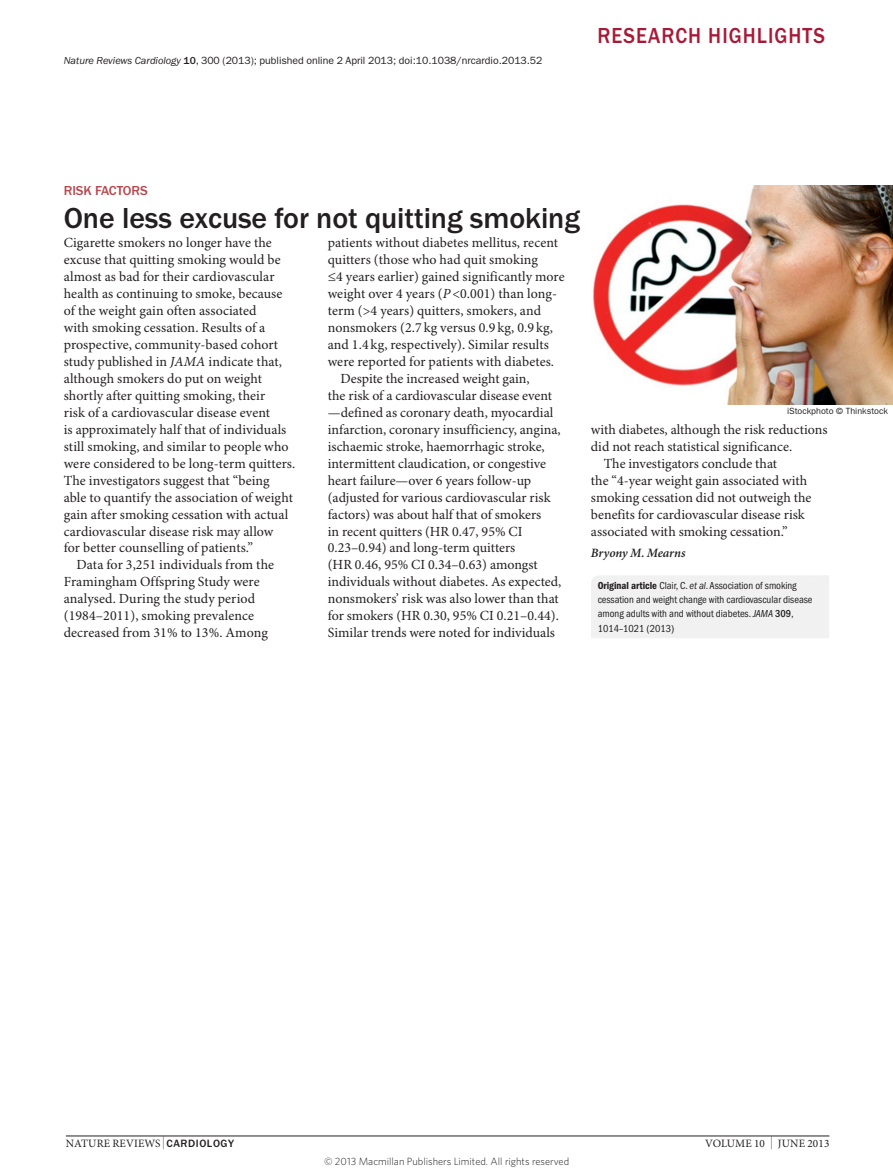
<style>
.page{position:relative;width:893px;height:1174px;background:#fff}
.page>*{position:absolute;margin:0;border:0;box-sizing:border-box;transform-origin:0 0}
.Title{font:500 30px "ITC Franklin Gothic Std";letter-spacing:-.005em;color:#231f20}
.t1{font:500 22.5px "ITC Franklin Gothic Std";letter-spacing:.05em;color:#a71a37;scale:.9 1}
.Body_text{font:13.95px/17px "Minion Pro";color:#231f20}
.Body_first{font:13.95px/17px "Minion Pro";letter-spacing:.005em;color:#231f20}
.Strapline{font:500 13.5px "ITC Franklin Gothic Std";letter-spacing:-.005em;color:#b44a50}
.Authors{font:italic 600 12.75px "Minion Pro";letter-spacing:-.005em;color:#231f20}
.t2{font:11.25px "Minion Pro";letter-spacing:.01em;color:#231f20}
.References{font:condensed 10.5px/14.2px "ITC Franklin Gothic Std";letter-spacing:-.005em;color:#231f20}
.Citation_line{font:10.5px "ITC Franklin Gothic Std";letter-spacing:-.005em;color:#231f20}
.t3{font:300 10.5px "Whitney";color:#231f20}
.Figure_credit{font:9px "ITC Franklin Gothic Std";color:#231f20}
.s1{font-style:italic}
.s2{font-weight:500}
.s3{font-family:"ITC Franklin Gothic Std"}
.s4{font-family:"ITC Franklin Gothic Std Dm Cd";font-stretch:normal}
.s5{font-size:12.9px}
.s6{font-family:"ITC Franklin Gothic Std";font-weight:500;font-size:10.95px}
</style>
<div class="page">
<hr style="left:66px;top:1135px;width:763px;height:1px;background:#231f20">
<div style="left:591px;top:575px;width:238px;height:63px;background:#f1f1f2"></div>
<img style="left:593px;top:186px;width:300px;height:219px">
<p class="Citation_line" style="left:64px;top:54px;width:480px"><span class="s1">Nature Reviews Cardiology</span> <span class="s2">10</span>, 300 (2013); published online 2 April 2013; doi:10.1038/nrcardio.2013.52</p>
<p class="t1" style="left:598px;top:22px;width:254px">RESEARCH HIGHLIGHTS</p>
<p class="Strapline" style="left:64px;top:183px;width:86px">RISK FACTORS</p>
<p class="Title" style="left:64px;top:201px;width:518px">One less excuse for not quitting smoking</p>
<p class="Body_first" style="left:64px;top:235px;width:233px">Cigarette smokers no longer have the excuse that quitting smoking would be almost as bad for their cardiovascular health as continuing to smoke, because of the weight gain often associated<br>with smoking cessation. Results of a prospective, community-based cohort study published in <span class="s1">JAMA</span> indicate that, although smokers do put on weight shortly after quitting smoking, their<br>risk of a cardiovascular disease event<br>is approximately half that of individuals still smoking, and similar to people who were considered to be long-term quitters.<br>The investigators suggest that “being able to quantify the association of weight gain after smoking cessation with actual cardiovascular disease risk may allow<br>for better counselling of patients.”</p>
<p class="Body_text" style="left:64px;top:557px;width:212px;text-indent:13px">Data for 3,251 individuals from the Framingham Offspring Study were analysed. During the study period (1984–2011), smoking prevalence decreased from 31% to 13%. Among</p>
<p class="Body_text" style="left:328px;top:235px;width:238px">patients without diabetes mellitus, recent quitters (those who had quit smoking<br><span class="s3">≤</span>4 years earlier) gained significantly more weight over 4 years (<span class="s1">P</span> &lt;0.001) than long&shy;term (&gt;4 years) quitters, smokers, and nonsmokers (2.7 kg versus 0.9 kg, 0.9 kg, and 1.4 kg, respectively). Similar results were reported for patients with diabetes.</p>
<p class="Body_text" style="left:328px;top:370px;width:235px;text-indent:13px">Despite the increased weight gain,<br>the risk of a cardiovascular disease event —defined as coronary death, myocardial infarction, coronary insufficiency, angina, ischaemic stroke, haemorrhagic stroke, intermittent claudication, or congestive heart failure—over 6 years follow-up (adjusted for various cardiovascular risk factors) was about half that of smokers<br>in recent quitters (HR 0.47, 95% CI 0.23–0.94) and long-term quitters<br>(HR 0.46, 95% CI 0.34–0.63) amongst individuals without diabetes. As expected, nonsmokers’ risk was also lower than that for smokers (HR 0.30, 95% CI 0.21–0.44).<br>Similar trends were noted for individuals</p>
<p class="Figure_credit" style="left:787px;top:405px;width:102px">iStockphoto © Thinkstock</p>
<p class="Body_text" style="left:591px;top:421px;width:238px">with diabetes, although the risk reductions did not reach statistical significance.</p>
<p class="Body_text" style="left:591px;top:455px;width:222px;text-indent:13px">The investigators conclude that<br>the “4-year weight gain associated with smoking cessation did not outweigh the benefits for cardiovascular disease risk associated with smoking cessation.”</p>
<p class="Authors" style="left:591px;top:545px;width:96px">Bryony M. Mearns</p>
<p class="References" style="left:598px;top:578px;width:216px"><span class="s4">Original article</span> Clair, C. <span class="s1">et al</span>. Association of smoking cessation and weight change with cardiovascular disease among adults with and without diabetes. <span class="s1">JAMA</span> <span class="s2">309</span>, 1014–1021 (2013)</p>
<p class="t2" style="left:66px;top:1136px;width:170px">NATURE REVIEWS <span class="s5">|</span> <span class="s6">CARDIOLOGY</span></p>
<p class="t2" style="left:705px;top:1136px;width:126px">VOLUME 10 <span class="s5">|</span> JUNE 2013</p>
<p class="t3" style="left:324px;top:1154px;width:247px">© 2013 Macmillan Publishers Limited. All rights reserved</p>
</div>
